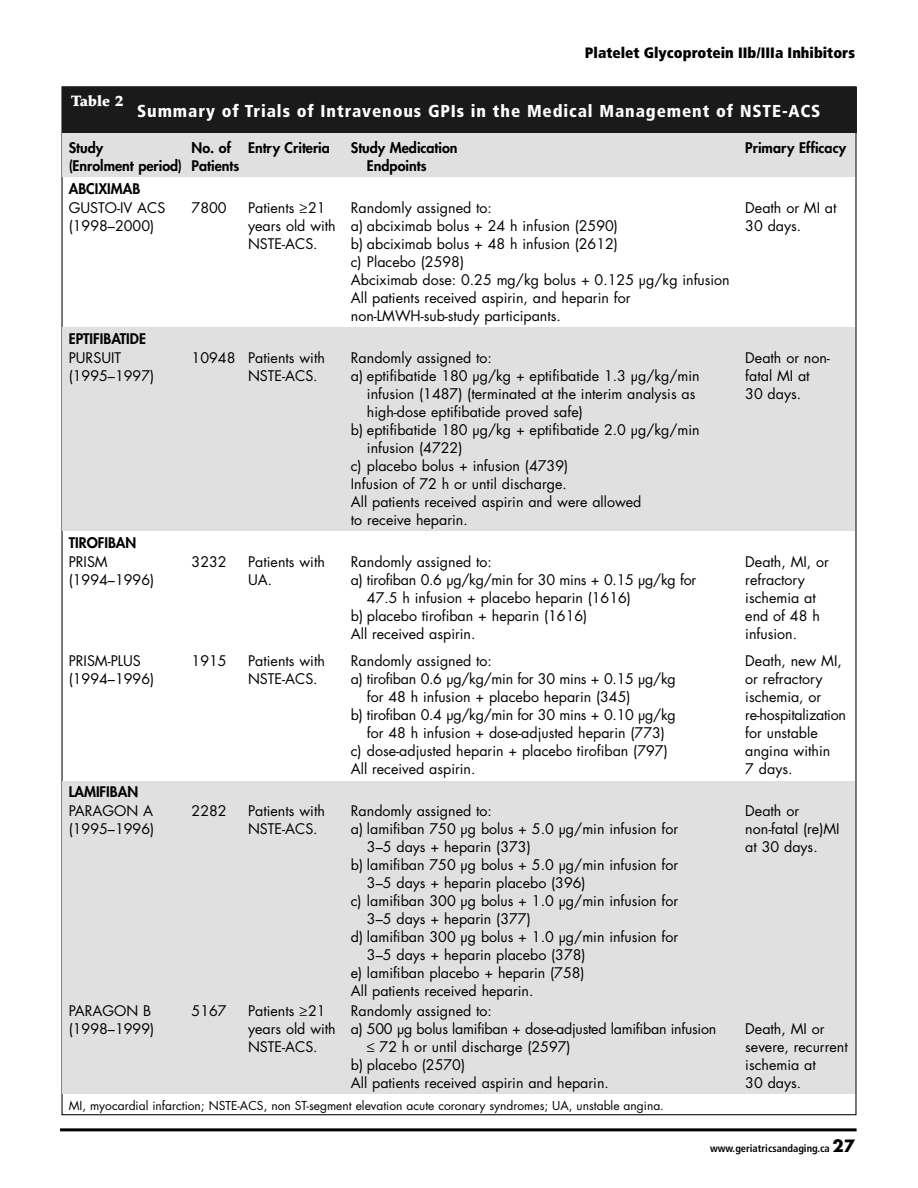
<style>
.page{position:relative;width:918px;height:1188px;background:#fff}
.page>*{position:absolute;margin:0;border:0;box-sizing:border-box;transform-origin:0 0}
.t1{font:900 condensed 17.25px "Frutiger";letter-spacing:.05em;color:#fff}
.t2{font:900 condensed 15px "Frutiger";color:#000}
.t3{font:900 15px "Palatino";color:#fff}
.t4{font:14.25px/18px "Futura";color:#000}
.t5{font:14.25px "Futura";letter-spacing:-.02em;color:#000}
.t6{font:800 14.25px "Futura";color:#000}
.t7{font:12px "Futura";color:#000}
.t8{font:700 condensed 10.5px "Frutiger";color:#000}
.s1{font-family:"Futura";font-stretch:normal;font-size:16.5px}
</style>
<div class="page">
<hr style="left:60px;top:1128px;width:797px;height:3px;background:#000">
<div style="left:63px;top:131px;width:792px;height:46px;background:#e0e0e0"></div>
<div style="left:63px;top:328px;width:792px;height:203px;background:#e0e0e0"></div>
<div style="left:63px;top:781px;width:792px;height:313px;background:#e0e0e0"></div>
<div style="left:62px;top:87px;width:794px;height:46px;background:#1a1a1a"></div>
<p class="t3" style="left:71px;top:95px;width:54px">Table 2</p>
<p class="t2" style="left:585px;top:46px;width:272px">Platelet Glycoprotein IIb/IIIa Inhibitors</p>
<p class="t1" style="left:137px;top:104px;width:685px">Summary of Trials of Intravenous GPIs in the Medical Management of NSTE-ACS</p>
<p class="t6" style="left:69px;top:141px;width:36px">Study</p>
<p class="t6" style="left:192px;top:141px;width:140px">No. of Entry Criteria</p>
<p class="t6" style="left:351px;top:141px;width:108px">Study Medication</p>
<p class="t6" style="left:745px;top:141px;width:102px">Primary Efficacy</p>
<p class="t6" style="left:69px;top:159px;width:172px">(Enrolment period) Patients</p>
<p class="t6" style="left:367px;top:159px;width:61px">Endpoints</p>
<p class="t6" style="left:69px;top:181px;width:73px">ABCIXIMAB</p>
<p class="t4" style="left:69px;top:200px;width:98px">GUSTO-IV ACS</p>
<p class="t4" style="left:192px;top:200px;width:37px">7800</p>
<p class="t4" style="left:248px;top:200px;width:79px">Patients ≥21</p>
<p class="t4" style="left:351px;top:200px;width:143px">Randomly assigned to:</p>
<p class="t4" style="left:745px;top:200px;width:93px">Death or MI at</p>
<p class="t4" style="left:69px;top:218px;width:87px">(1998–2000)</p>
<p class="t4" style="left:248px;top:218px;width:371px">years old with a) abciximab bolus + 24 h infusion (2590)</p>
<p class="t4" style="left:745px;top:218px;width:57px">30 days.</p>
<p class="t4" style="left:248px;top:236px;width:71px">NSTE-ACS.</p>
<p class="t4" style="left:351px;top:236px;width:380px">b) abciximab bolus + 48 h infusion (2612)<br>c) Placebo (2598)<br>Abciximab dose: 0.25 mg/kg bolus + 0.125 µg/kg infusion All patients received aspirin, and heparin for non-LMWH-sub-study participants.</p>
<p class="t6" style="left:69px;top:332px;width:79px">EPTIFIBATIDE</p>
<p class="t4" style="left:69px;top:350px;width:54px">PURSUIT</p>
<p class="t4" style="left:192px;top:350px;width:135px">10948 Patients with</p>
<p class="t4" style="left:351px;top:350px;width:143px">Randomly assigned to:</p>
<p class="t4" style="left:745px;top:350px;width:86px">Death or non-</p>
<p class="t4" style="left:69px;top:368px;width:87px">(1995–1997)</p>
<p class="t4" style="left:248px;top:368px;width:71px">NSTE-ACS.</p>
<p class="t4" style="left:351px;top:368px;width:350px">a) eptifibatide 180 µg/kg + eptifibatide 1.3 µg/kg/min</p>
<p class="t4" style="left:745px;top:368px;width:66px">fatal MI at</p>
<p class="t4" style="left:367px;top:386px;width:330px">infusion (1487) (terminated at the interim analysis as</p>
<p class="t4" style="left:745px;top:386px;width:57px">30 days.</p>
<p class="t4" style="left:367px;top:404px;width:217px">high-dose eptifibatide proved safe)</p>
<p class="t4" style="left:351px;top:422px;width:350px">b) eptifibatide 180 µg/kg + eptifibatide 2.0 µg/kg/min</p>
<p class="t4" style="left:367px;top:440px;width:97px">infusion (4722)</p>
<p class="t4" style="left:351px;top:458px;width:219px">c) placebo bolus + infusion (4739)</p>
<p class="t4" style="left:351px;top:476px;width:217px">Infusion of 72 h or until discharge.</p>
<p class="t4" style="left:351px;top:494px;width:292px">All patients received aspirin and were allowed</p>
<p class="t4" style="left:351px;top:512px;width:118px">to receive heparin.</p>
<p class="t6" style="left:69px;top:536px;width:69px">TIROFIBAN</p>
<p class="t4" style="left:69px;top:554px;width:41px">PRISM</p>
<p class="t4" style="left:192px;top:554px;width:37px">3232</p>
<p class="t4" style="left:248px;top:554px;width:78px">Patients with</p>
<p class="t4" style="left:351px;top:554px;width:143px">Randomly assigned to:</p>
<p class="t4" style="left:745px;top:554px;width:85px">Death, MI, or</p>
<p class="t4" style="left:69px;top:572px;width:87px">(1994–1996)</p>
<p class="t4" style="left:248px;top:572px;width:26px">UA.</p>
<p class="t5" style="left:351px;top:573px;width:347px">a) tirofiban 0.6 µg/kg/min for 30 mins + 0.15 µg/kg for</p>
<p class="t4" style="left:745px;top:572px;width:61px">refractory</p>
<p class="t4" style="left:367px;top:590px;width:266px">47.5 h infusion + placebo heparin (1616)</p>
<p class="t4" style="left:745px;top:590px;width:72px">ischemia at</p>
<p class="t4" style="left:351px;top:608px;width:238px">b) placebo tirofiban + heparin (1616)</p>
<p class="t4" style="left:745px;top:608px;width:76px">end of 48 h</p>
<p class="t4" style="left:351px;top:626px;width:126px">All received aspirin.</p>
<p class="t4" style="left:745px;top:626px;width:53px">infusion.</p>
<p class="t4" style="left:69px;top:653px;width:74px">PRISM-PLUS</p>
<p class="t4" style="left:192px;top:653px;width:37px">1915</p>
<p class="t4" style="left:248px;top:653px;width:78px">Patients with</p>
<p class="t4" style="left:351px;top:653px;width:143px">Randomly assigned to:</p>
<p class="t4" style="left:745px;top:653px;width:98px">Death, new MI,</p>
<p class="t4" style="left:69px;top:671px;width:87px">(1994–1996)</p>
<p class="t4" style="left:248px;top:671px;width:71px">NSTE-ACS.</p>
<p class="t5" style="left:351px;top:672px;width:326px">a) tirofiban 0.6 µg/kg/min for 30 mins + 0.15 µg/kg</p>
<p class="t4" style="left:745px;top:671px;width:79px">or refractory</p>
<p class="t4" style="left:367px;top:689px;width:265px">for 48 h infusion + placebo heparin (345)</p>
<p class="t4" style="left:745px;top:689px;width:78px">ischemia, or</p>
<p class="t5" style="left:351px;top:708px;width:326px">b) tirofiban 0.4 µg/kg/min for 30 mins + 0.10 µg/kg</p>
<p class="t5" style="left:745px;top:708px;width:102px">re-hospitalization</p>
<p class="t4" style="left:367px;top:725px;width:300px">for 48 h infusion + dose-adjusted heparin (773)</p>
<p class="t4" style="left:745px;top:725px;width:74px">for unstable</p>
<p class="t4" style="left:351px;top:743px;width:318px">c) dose-adjusted heparin + placebo tirofiban (797)</p>
<p class="t4" style="left:745px;top:743px;width:87px">angina within</p>
<p class="t4" style="left:351px;top:761px;width:126px">All received aspirin.</p>
<p class="t4" style="left:745px;top:761px;width:49px">7 days.</p>
<p class="t6" style="left:69px;top:785px;width:71px">LAMIFIBAN</p>
<p class="t4" style="left:69px;top:803px;width:86px">PARAGON A</p>
<p class="t4" style="left:192px;top:803px;width:37px">2282</p>
<p class="t4" style="left:248px;top:803px;width:78px">Patients with</p>
<p class="t4" style="left:351px;top:803px;width:143px">Randomly assigned to:</p>
<p class="t4" style="left:745px;top:803px;width:55px">Death or</p>
<p class="t4" style="left:69px;top:821px;width:87px">(1995–1996)</p>
<p class="t4" style="left:248px;top:821px;width:71px">NSTE-ACS.</p>
<p class="t4" style="left:351px;top:821px;width:329px">a) lamifiban 750 µg bolus + 5.0 µg/min infusion for</p>
<p class="t4" style="left:745px;top:821px;width:96px">non-fatal (re)MI</p>
<p class="t4" style="left:367px;top:839px;width:165px">3–5 days + heparin (373)</p>
<p class="t4" style="left:745px;top:839px;width:74px">at 30 days.</p>
<p class="t4" style="left:351px;top:857px;width:329px">b) lamifiban 750 µg bolus + 5.0 µg/min infusion for</p>
<p class="t4" style="left:367px;top:875px;width:220px">3–5 days + heparin placebo (396)</p>
<p class="t4" style="left:351px;top:893px;width:329px">c) lamifiban 300 µg bolus + 1.0 µg/min infusion for</p>
<p class="t4" style="left:367px;top:911px;width:165px">3–5 days + heparin (377)</p>
<p class="t4" style="left:351px;top:929px;width:329px">d) lamifiban 300 µg bolus + 1.0 µg/min infusion for</p>
<p class="t4" style="left:367px;top:947px;width:220px">3–5 days + heparin placebo (378)</p>
<p class="t4" style="left:351px;top:965px;width:235px">e) lamifiban placebo + heparin (758)</p>
<p class="t4" style="left:351px;top:983px;width:184px">All patients received heparin.</p>
<p class="t4" style="left:69px;top:1003px;width:84px">PARAGON B</p>
<p class="t4" style="left:192px;top:1003px;width:37px">5167</p>
<p class="t4" style="left:248px;top:1003px;width:79px">Patients ≥21</p>
<p class="t4" style="left:351px;top:1003px;width:143px">Randomly assigned to:</p>
<p class="t4" style="left:69px;top:1021px;width:87px">(1998–1999)</p>
<p class="t5" style="left:248px;top:1022px;width:470px">years old with a) 500 µg bolus lamifiban + dose-adjusted lamifiban infusion</p>
<p class="t4" style="left:745px;top:1021px;width:81px">Death, MI or</p>
<p class="t4" style="left:248px;top:1039px;width:71px">NSTE-ACS.</p>
<p class="t4" style="left:367px;top:1039px;width:205px">≤ 72 h or until discharge (2597)</p>
<p class="t4" style="left:745px;top:1039px;width:104px">severe, recurrent</p>
<p class="t4" style="left:351px;top:1057px;width:116px">b) placebo (2570)</p>
<p class="t4" style="left:745px;top:1057px;width:72px">ischemia at</p>
<p class="t4" style="left:351px;top:1075px;width:260px">All patients received aspirin and heparin.</p>
<p class="t4" style="left:745px;top:1075px;width:57px">30 days.</p>
<p class="t7" style="left:69px;top:1100px;width:597px">MI, myocardial infarction; NSTE-ACS, non ST-segment elevation acute coronary syndromes; UA, unstable angina.</p>
<p class="t8" style="left:710px;top:1144px;width:147px">www.geriatricsandaging.ca <span class="s1">27</span></p>
</div>
